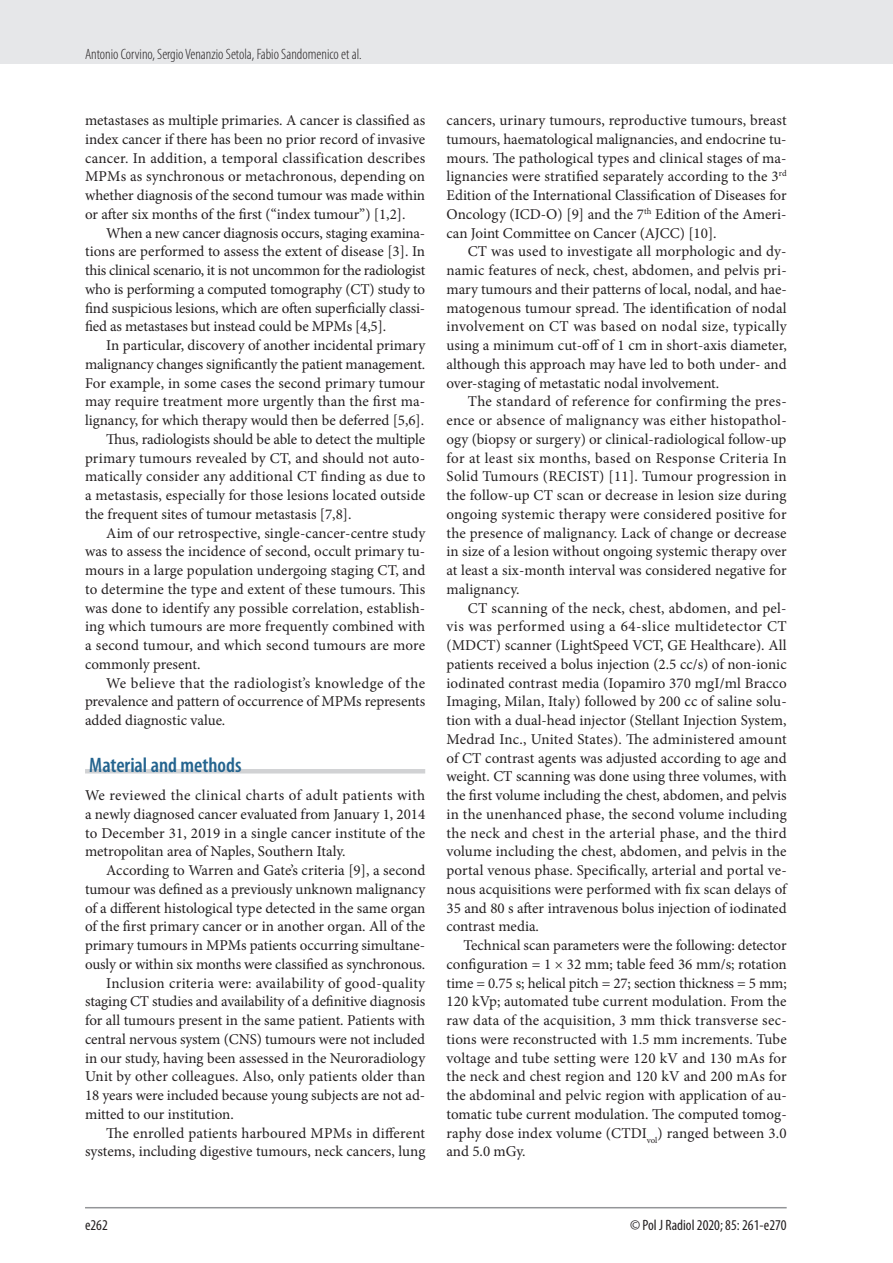
<style>
.page{position:relative;width:893px;height:1263px;background:#fff}
.page>*{position:absolute;margin:0;border:0;box-sizing:border-box;transform-origin:0 0}
.t1{font:600 condensed 21px "Myriad Pro";color:#24648f}
.t2{font:15px/18.8px "Minion Pro";color:#231f20;text-align:justify}
.t3{font:15px "Minion Pro";letter-spacing:.02em;color:#231f20}
.t4{font:300 condensed 15px "Myriad Pro";color:#231f20}
.t5{font:15px "Minion Pro";letter-spacing:.03em;color:#231f20}
.t6{font:condensed 15px "Myriad Pro";color:#231f20}
</style>
<div class="page">
<div style="left:0;top:0;width:893px;height:64px;background:#e6e7e9"></div>
<hr style="left:85px;top:1207px;width:702px;height:1px;background:#939598">
<hr style="left:85px;top:769px;width:340px;height:4px;background:#d1d2d4">
<p class="t4" style="left:85px;top:45px;width:278px">Antonio Corvino, Sergio Venanzio Setola, Fabio Sandomenico et al.</p>
<p class="t2" style="left:85px;top:111px;width:342px">metastases as multiple primaries. A cancer is classified as index cancer if there has been no prior record of invasive cancer. In addition, a temporal classification describes MPMs as synchronous or metachronous, depending on whether diagnosis of the second tumour was made within or after six months of the first (“index tumour”) [1,2].</p>
<p class="t2" style="left:85px;top:223px;width:342px;text-indent:21px">When a new cancer diagnosis occurs, staging examina&shy;tions are performed to assess the extent of disease [3]. In this clinical scenario, it is not uncommon for the radiologist who is performing a computed tomography (CT) study to find suspicious lesions, which are often superficially classi&shy;fied as metastases but instead could be MPMs [4,5].</p>
<p class="t2" style="left:106px;top:336px;width:320px">In particular, discovery of another incidental primary</p>
<p class="t2" style="left:85px;top:355px;width:342px">malignancy changes significantly the patient management.</p>
<p class="t2" style="left:85px;top:373px;width:342px">For example, in some cases the second primary tumour</p>
<p class="t2" style="left:85px;top:392px;width:342px">may require treatment more urgently than the first ma-</p>
<p class="t2" style="left:85px;top:411px;width:341px">lignancy, for which therapy would then be deferred [5,6].</p>
<p class="t2" style="left:106px;top:430px;width:321px">Thus, radiologists should be able to detect the multiple</p>
<p class="t2" style="left:85px;top:448px;width:342px">primary tumours revealed by CT, and should not auto-</p>
<p class="t3" style="left:85px;top:466px;width:342px">matically consider any additional CT finding as due to</p>
<p class="t2" style="left:85px;top:486px;width:342px">a metastasis, especially for those lesions located outside</p>
<p class="t2" style="left:85px;top:505px;width:268px">the frequent sites of tumour metastasis [7,8].</p>
<p class="t2" style="left:106px;top:523px;width:320px">Aim of our retrospective, single-cancer-centre study</p>
<p class="t2" style="left:85px;top:542px;width:342px">was to assess the incidence of second, occult primary tu-</p>
<p class="t2" style="left:85px;top:561px;width:342px">mours in a large population undergoing staging CT, and</p>
<p class="t2" style="left:85px;top:580px;width:342px">to determine the type and extent of these tumours. This</p>
<p class="t2" style="left:85px;top:598px;width:342px">was done to identify any possible correlation, establish-</p>
<p class="t2" style="left:85px;top:617px;width:342px">ing which tumours are more frequently combined with</p>
<p class="t2" style="left:85px;top:636px;width:342px">a second tumour, and which second tumours are more</p>
<p class="t2" style="left:85px;top:655px;width:117px">commonly present.</p>
<p class="t5" style="left:106px;top:673px;width:320px">We believe that the radiologist’s knowledge of the</p>
<p class="t2" style="left:85px;top:692px;width:342px">prevalence and pattern of occurrence of MPMs represents</p>
<p class="t2" style="left:85px;top:711px;width:142px">added diagnostic value.</p>
<h1 class="t1" style="left:89px;top:752px;width:154px">Material and methods</h1>
<p class="t2" style="left:85px;top:786px;width:342px">We reviewed the clinical charts of adult patients with a newly diagnosed cancer evaluated from January 1, 2014 to December 31, 2019 in a single cancer institute of the metropolitan area of Naples, Southern Italy.</p>
<p class="t2" style="left:106px;top:861px;width:321px">According to Warren and Gate’s criteria [9], a second</p>
<p class="t2" style="left:85px;top:880px;width:342px">tumour was defined as a previously unknown malignancy</p>
<p class="t2" style="left:85px;top:898px;width:342px">of a different histological type detected in the same organ</p>
<p class="t2" style="left:85px;top:917px;width:342px">of the first primary cancer or in another organ. All of the</p>
<p class="t2" style="left:85px;top:936px;width:342px">primary tumours in MPMs patients occurring simultane-</p>
<p class="t2" style="left:85px;top:955px;width:342px">ously or within six months were classified as synchronous.</p>
<p class="t3" style="left:106px;top:973px;width:320px">Inclusion criteria were: availability of good-quality</p>
<p class="t2" style="left:85px;top:992px;width:342px">staging CT studies and availability of a definitive diagnosis</p>
<p class="t2" style="left:85px;top:1011px;width:342px">for all tumours present in the same patient. Patients with</p>
<p class="t2" style="left:85px;top:1030px;width:341px">central nervous system (CNS) tumours were not included</p>
<p class="t2" style="left:85px;top:1048px;width:342px">in our study, having been assessed in the Neuroradiology</p>
<p class="t2" style="left:85px;top:1067px;width:342px">Unit by other colleagues. Also, only patients older than</p>
<p class="t2" style="left:85px;top:1086px;width:342px">18 years were included because young subjects are not ad-</p>
<p class="t2" style="left:85px;top:1105px;width:150px">mitted to our institution.</p>
<p class="t2" style="left:106px;top:1123px;width:320px">The enrolled patients harboured MPMs in different</p>
<p class="t2" style="left:85px;top:1142px;width:342px">systems, including digestive tumours, neck cancers, lung</p>
<p class="t2" style="left:446px;top:111px;width:342px">cancers, urinary tumours, reproductive tumours, breast tumours, haematological malignancies, and endocrine tu&shy;mours. The pathological types and clinical stages of ma&shy;lignancies were stratified separately according to the 3<sup>rd </sup>Edition of the International Classification of Diseases for Oncology (ICD-O) [9] and the 7<sup>th</sup> Edition of the Ameri&shy;can Joint Committee on Cancer (AJCC) [10].</p>
<p class="t2" style="left:446px;top:242px;width:342px;text-indent:21px">CT was used to investigate all morphologic and dy&shy;namic features of neck, chest, abdomen, and pelvis pri&shy;mary tumours and their patterns of local, nodal, and hae&shy;matogenous tumour spread. The identification of nodal involvement on CT was based on nodal size, typically using a minimum cut-off of 1 cm in short-axis diameter, although this approach may have led to both under- and over-staging of metastatic nodal involvement.</p>
<p class="t2" style="left:446px;top:392px;width:342px;text-indent:21px">The standard of reference for confirming the pres&shy;ence or absence of malignancy was either histopathol&shy;ogy (biopsy or surgery) or clinical-radiological follow-up for at least six months, based on Response Criteria In Solid Tumours (RECIST) [11]. Tumour progression in the follow-up CT scan or decrease in lesion size during ongoing systemic therapy were considered positive for the presence of malignancy. Lack of change or decrease in size of a lesion without ongoing systemic therapy over at least a six-month interval was considered negative for malignancy.</p>
<p class="t2" style="left:446px;top:598px;width:342px;text-indent:21px">CT scanning of the neck, chest, abdomen, and pel&shy;vis was performed using a 64-slice multidetector CT (MDCT) scanner (LightSpeed VCT, GE Healthcare). All patients received a bolus injection (2.5 cc/s) of non-ionic iodinated contrast media (Iopamiro 370 mgI/ml Bracco Imaging, Milan, Italy) followed by 200 cc of saline solu&shy;tion with a dual-head injector (Stellant Injection System, Medrad Inc., United States). The administered amount of CT contrast agents was adjusted according to age and weight. CT scanning was done using three volumes, with the first volume including the chest, abdomen, and pelvis in the unenhanced phase, the second volume including the neck and chest in the arterial phase, and the third volume including the chest, abdomen, and pelvis in the portal venous phase. Specifically, arterial and portal ve&shy;nous acquisitions were performed with fix scan delays of 35 and 80 s after intravenous bolus injection of iodinated contrast media.</p>
<p class="t2" style="left:446px;top:936px;width:342px;text-indent:17px">Technical scan parameters were the following: detector configuration = 1 32 mm; table feed 36 mm/s; rotation time = 0.75 s; helical pitch = 27; section thickness = 5 mm; 120 kVp; automated tube current modulation. From the raw data of the acquisition, 3 mm thick transverse sec&shy;tions were reconstructed with 1.5 mm increments. Tube voltage and tube setting were 120 kV and 130 mAs for the neck and chest region and 120 kV and 200 mAs for the abdominal and pelvic region with application of au&shy;tomatic tube current modulation. The computed tomog&shy;raphy dose index volume (CTDI<sub>vol</sub>) ranged between 3.0 and 5.0 mGy.</p>
<p class="t6" style="left:85px;top:1216px;width:24px">e262</p>
<p class="t6" style="left:630px;top:1216px;width:158px">© Pol J Radiol 2020; 85: 261-e270</p>
</div>
